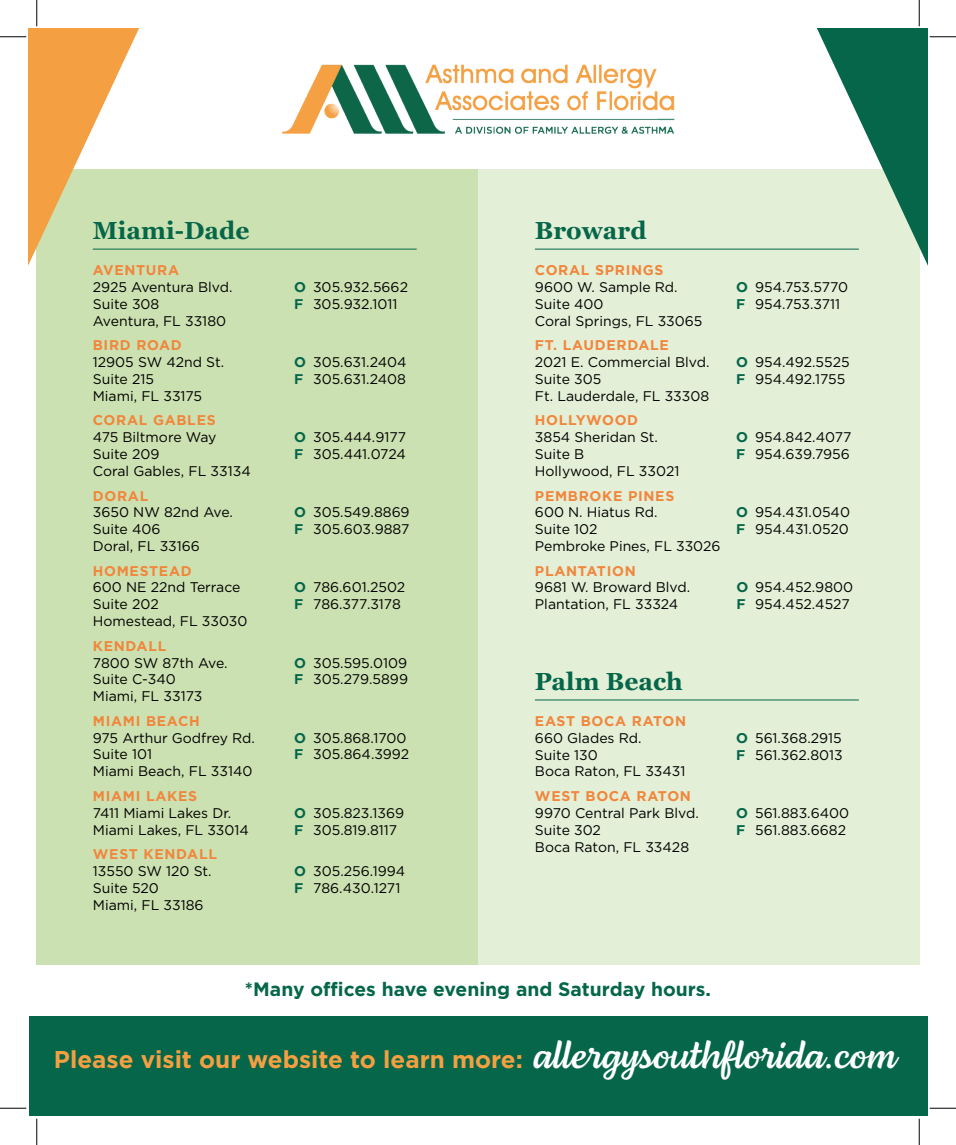
<style>
.page{position:relative;width:956px;height:1145px;background:#fff}
.page>*{position:absolute;margin:0;border:0;box-sizing:border-box;transform-origin:0 0}
.t1{font:700 24.5px "Georgia Pro";color:#056649}
.t2{font:700 24.15px "Homepage Baukasten";color:#f49f41}
.t3{font:700 19.25px "Homepage Baukasten";color:#056649}
.t4{font:14px/16.8px "Gotham";color:#000}
.t5{font:700 14px "Homepage Baukasten";letter-spacing:.05em;color:#f1863c}
.s1{font-family:"Homepage Baukasten";font-weight:700;color:#056649}
.s2{font-family:"Lemongrass Script";font-weight:400;font-size:38.5px;color:#fff}
</style>
<div class="page">
<div style="left:37px;top:169px;width:441px;height:795px;background:#cce1b1"></div>
<div style="left:478px;top:169px;width:441px;height:795px;background:#e3efd6"></div>
<hr style="left:93px;top:249px;width:324px;height:1px;background:#056649">
<hr style="left:535px;top:249px;width:323px;height:1px;background:#056649">
<hr style="left:535px;top:699px;width:323px;height:1px;background:#056649">
<div style="left:29px;top:1016px;width:898px;height:100px;background:#056649"></div>
<svg style="left:29px;top:29px;width:198px;height:249px"></svg>
<svg style="left:729px;top:29px;width:198px;height:249px"></svg>
<svg style="left:0;top:36px;width:26px;height:1px"></svg>
<svg style="left:929px;top:36px;width:27px;height:1px"></svg>
<svg style="left:0;top:1107px;width:26px;height:1px"></svg>
<svg style="left:929px;top:1107px;width:27px;height:1px"></svg>
<svg style="left:36px;top:0;width:1px;height:26px"></svg>
<svg style="left:36px;top:1118px;width:1px;height:26px"></svg>
<svg style="left:918px;top:0;width:1px;height:26px"></svg>
<svg style="left:918px;top:1118px;width:1px;height:26px"></svg>
<img style="left:282px;top:64px;width:393px;height:70px">
<h1 class="t1" style="left:93px;top:217px;width:158px">Miami-Dade</h1>
<p class="t5" style="left:93px;top:262px;width:88px">AVENTURA</p>
<p class="t4" style="left:93px;top:278px;width:141px">2925 Aventura Blvd.<br>Suite 308<br>Aventura, FL 33180</p>
<p class="t4" style="left:294px;top:278px;width:115px"><span class="s1">O</span> 305.932.5662<br><span class="s1">F</span> 305.932.1011</p>
<p class="t5" style="left:93px;top:337px;width:91px">BIRD ROAD</p>
<p class="t4" style="left:93px;top:353px;width:133px">12905 SW 42nd St.<br>Suite 215<br>Miami, FL 33175</p>
<p class="t4" style="left:294px;top:353px;width:114px"><span class="s1">O</span> 305.631.2404<br><span class="s1">F</span> 305.631.2408</p>
<p class="t5" style="left:93px;top:412px;width:124px">CORAL GABLES</p>
<p class="t4" style="left:93px;top:428px;width:159px">475 Biltmore Way<br>Suite 209<br>Coral Gables, FL 33134</p>
<p class="t4" style="left:294px;top:428px;width:113px"><span class="s1">O</span> 305.444.9177<br><span class="s1">F</span> 305.441.0724</p>
<p class="t5" style="left:93px;top:487px;width:57px">DORAL</p>
<p class="t4" style="left:93px;top:503px;width:142px">3650 NW 82nd Ave.<br>Suite 406<br>Doral, FL 33166</p>
<p class="t4" style="left:294px;top:503px;width:117px"><span class="s1">O</span> 305.549.8869<br><span class="s1">F</span> 305.603.9887</p>
<p class="t5" style="left:93px;top:562px;width:100px">HOMESTEAD</p>
<p class="t4" style="left:93px;top:579px;width:156px">600 NE 22nd Terrace<br>Suite 202<br>Homestead, FL 33030</p>
<p class="t4" style="left:294px;top:579px;width:113px"><span class="s1">O</span> 786.601.2502<br><span class="s1">F</span> 786.377.3178</p>
<p class="t5" style="left:93px;top:637px;width:75px">KENDALL</p>
<p class="t4" style="left:93px;top:654px;width:136px">7800 SW 87th Ave.<br>Suite C-340<br>Miami, FL 33173</p>
<p class="t4" style="left:294px;top:654px;width:115px"><span class="s1">O</span> 305.595.0109<br><span class="s1">F</span> 305.279.5899</p>
<p class="t5" style="left:93px;top:712px;width:108px">MIAMI BEACH</p>
<p class="t4" style="left:93px;top:729px;width:164px">975 Arthur Godfrey Rd.<br>Suite 101<br>Miami Beach, FL 33140</p>
<p class="t4" style="left:294px;top:729px;width:116px"><span class="s1">O</span> 305.868.1700<br><span class="s1">F</span> 305.864.3992</p>
<p class="t5" style="left:93px;top:788px;width:106px">MIAMI LAKES</p>
<p class="t4" style="left:93px;top:804px;width:157px">7411 Miami Lakes Dr.<br>Miami Lakes, FL 33014</p>
<p class="t4" style="left:294px;top:804px;width:111px"><span class="s1">O</span> 305.823.1369<br><span class="s1">F</span> 305.819.8117</p>
<p class="t5" style="left:93px;top:846px;width:126px">WEST KENDALL</p>
<p class="t4" style="left:93px;top:862px;width:120px">13550 SW 120 St.<br>Suite 520<br>Miami, FL 33186</p>
<p class="t4" style="left:294px;top:862px;width:113px"><span class="s1">O</span> 305.256.1994<br><span class="s1">F</span> 786.430.1271</p>
<h1 class="t1" style="left:535px;top:217px;width:113px">Broward</h1>
<p class="t5" style="left:535px;top:262px;width:130px">CORAL SPRINGS</p>
<p class="t4" style="left:535px;top:278px;width:169px">9600 W. Sample Rd.<br>Suite 400<br>Coral Springs, FL 33065</p>
<p class="t4" style="left:736px;top:278px;width:113px"><span class="s1">O</span> 954.753.5770<br><span class="s1">F</span> 954.753.3711</p>
<p class="t5" style="left:535px;top:337px;width:135px">FT. LAUDERDALE</p>
<p class="t4" style="left:535px;top:353px;width:176px">2021 E. Commercial Blvd.<br>Suite 305<br>Ft. Lauderdale, FL 33308</p>
<p class="t4" style="left:736px;top:353px;width:115px"><span class="s1">O</span> 954.492.5525<br><span class="s1">F</span> 954.492.1755</p>
<p class="t5" style="left:535px;top:412px;width:105px">HOLLYWOOD</p>
<p class="t4" style="left:535px;top:428px;width:146px">3854 Sheridan St.<br>Suite B<br>Hollywood, FL 33021</p>
<p class="t4" style="left:736px;top:428px;width:117px"><span class="s1">O</span> 954.842.4077<br><span class="s1">F</span> 954.639.7956</p>
<p class="t5" style="left:535px;top:487px;width:141px">PEMBROKE PINES</p>
<p class="t4" style="left:535px;top:503px;width:187px">600 N. Hiatus Rd.<br>Suite 102<br>Pembroke Pines, FL 33026</p>
<p class="t4" style="left:736px;top:503px;width:115px"><span class="s1">O</span> 954.431.0540<br><span class="s1">F</span> 954.431.0520</p>
<p class="t5" style="left:535px;top:562px;width:102px">PLANTATION</p>
<p class="t4" style="left:535px;top:579px;width:157px">9681 W. Broward Blvd.<br>Plantation, FL 33324</p>
<p class="t4" style="left:736px;top:579px;width:118px"><span class="s1">O</span> 954.452.9800<br><span class="s1">F</span> 954.452.4527</p>
<h1 class="t1" style="left:535px;top:668px;width:149px">Palm Beach</h1>
<p class="t5" style="left:535px;top:713px;width:153px">EAST BOCA RATON</p>
<p class="t4" style="left:535px;top:729px;width:152px">660 Glades Rd.<br>Suite 130<br>Boca Raton, FL 33431</p>
<p class="t4" style="left:736px;top:729px;width:108px"><span class="s1">O</span> 561.368.2915<br><span class="s1">F</span> 561.362.8013</p>
<p class="t5" style="left:535px;top:788px;width:158px">WEST BOCA RATON</p>
<p class="t4" style="left:535px;top:804px;width:165px">9970 Central Park Blvd.<br>Suite 302<br>Boca Raton, FL 33428</p>
<p class="t4" style="left:736px;top:804px;width:114px"><span class="s1">O</span> 561.883.6400<br><span class="s1">F</span> 561.883.6682</p>
<h3 class="t3" style="left:245px;top:977px;width:467px">*Many offices have evening and Saturday hours.</h3>
<h2 class="t2" style="left:54px;top:1045px;width:843px">Please visit our website to learn more: <span class="s2">allergysouthflorida.com</span></h2>
</div>
